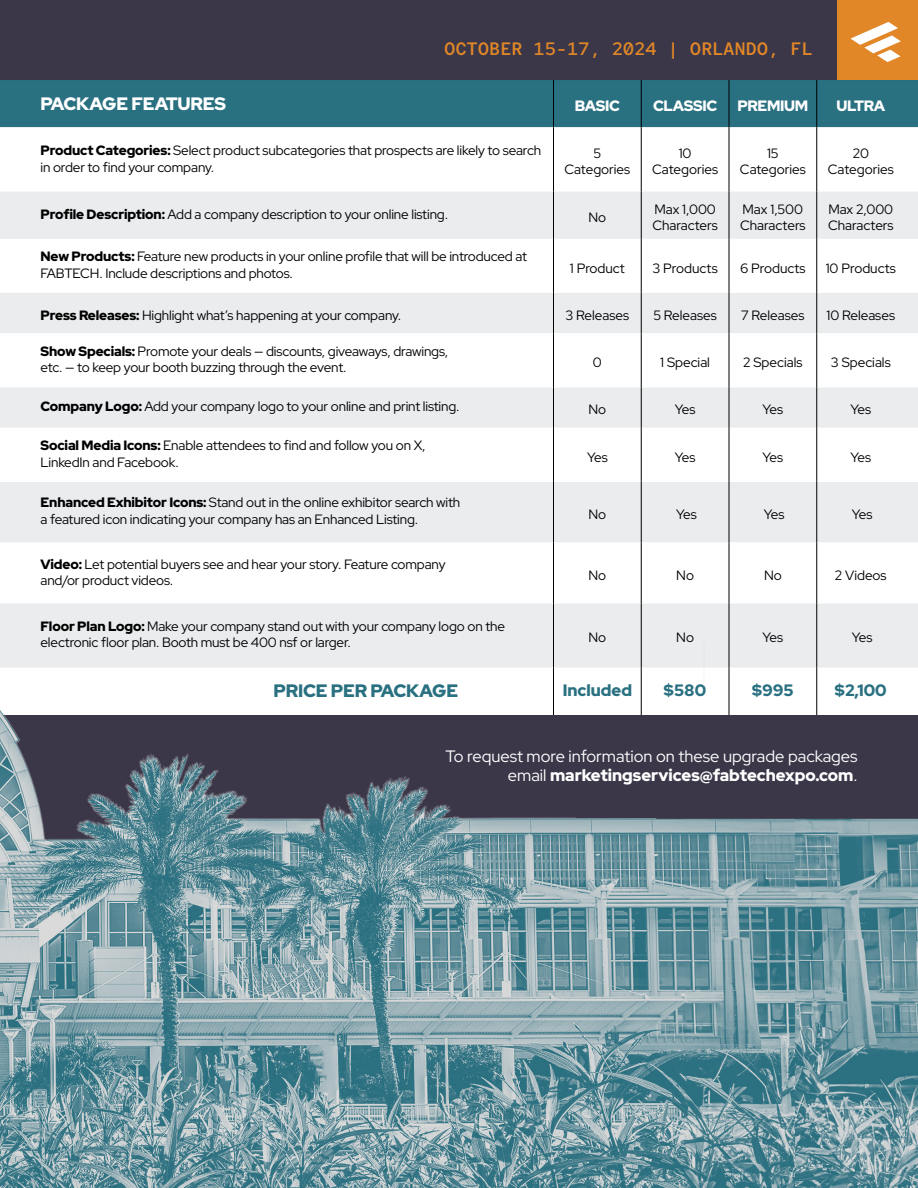
<style>
.page{position:relative;width:918px;height:1188px;background:#fff}
.page>*{position:absolute;margin:0;border:0;box-sizing:border-box;transform-origin:0 0}
.t1{font:500 18px "Red Hat Mono";letter-spacing:.02em;color:#e18727}
.t2{font:900 18px "Red Hat Display";letter-spacing:-.01em;color:#fff}
.t3{font:900 18px "Red Hat Display";letter-spacing:-.01em;color:#297081}
.t4{font:300 16.5px/19.5px "Red Hat Display";color:#fff;text-align:right}
.t5{font:900 16.5px "Red Hat Display";color:#297081}
.t6{font:900 15px "Red Hat Display";letter-spacing:-.025em;color:#fff}
.t7{font:13.5px/16.5px "Red Hat Display";letter-spacing:-.01em;color:#000}
.s1{font-weight:900}
.s2{font-weight:400}
</style>
<div class="page">
<div style="left:0;top:0;width:918px;height:80px;background:#3b3749"></div>
<div style="left:837px;top:0;width:81px;height:80px;background:#e18727"></div>
<svg style="left:850px;top:22px;width:51px;height:40px"></svg>
<div style="left:0;top:80px;width:918px;height:47px;background:#297081"></div>
<svg style="left:0;top:127px;width:918px;height:65px"></svg>
<svg style="left:0;top:192px;width:918px;height:451px;fill:#eaecee"></svg>
<svg style="left:0;top:333px;width:918px;height:270px"></svg>
<hr style="left:553px;top:80px;width:1px;height:47px;background:#000">
<hr style="left:641px;top:80px;width:1px;height:47px;background:#000">
<hr style="left:729px;top:80px;width:1px;height:47px;background:#000">
<hr style="left:816px;top:80px;width:1px;height:47px;background:#000">
<hr style="left:553px;top:127px;width:1px;height:65px;background:#000">
<hr style="left:641px;top:127px;width:1px;height:65px;background:#000">
<hr style="left:729px;top:127px;width:1px;height:65px;background:#000">
<hr style="left:816px;top:127px;width:1px;height:65px;background:#000">
<hr style="left:553px;top:192px;width:1px;height:47px;background:#000">
<hr style="left:641px;top:192px;width:1px;height:47px;background:#000">
<hr style="left:729px;top:192px;width:1px;height:47px;background:#000">
<hr style="left:816px;top:192px;width:1px;height:47px;background:#000">
<hr style="left:553px;top:239px;width:1px;height:54px;background:#000">
<hr style="left:641px;top:239px;width:1px;height:54px;background:#000">
<hr style="left:729px;top:239px;width:1px;height:54px;background:#000">
<hr style="left:816px;top:239px;width:1px;height:54px;background:#000">
<hr style="left:553px;top:293px;width:1px;height:40px;background:#000">
<hr style="left:641px;top:293px;width:1px;height:40px;background:#000">
<hr style="left:729px;top:293px;width:1px;height:40px;background:#000">
<hr style="left:816px;top:293px;width:1px;height:40px;background:#000">
<hr style="left:553px;top:333px;width:1px;height:54px;background:#000">
<hr style="left:641px;top:333px;width:1px;height:54px;background:#000">
<hr style="left:729px;top:333px;width:1px;height:54px;background:#000">
<hr style="left:816px;top:333px;width:1px;height:54px;background:#000">
<hr style="left:553px;top:387px;width:1px;height:41px;background:#000">
<hr style="left:641px;top:387px;width:1px;height:41px;background:#000">
<hr style="left:729px;top:387px;width:1px;height:41px;background:#000">
<hr style="left:816px;top:387px;width:1px;height:41px;background:#000">
<hr style="left:553px;top:428px;width:1px;height:54px;background:#000">
<hr style="left:641px;top:428px;width:1px;height:54px;background:#000">
<hr style="left:729px;top:428px;width:1px;height:54px;background:#000">
<hr style="left:816px;top:428px;width:1px;height:54px;background:#000">
<hr style="left:553px;top:482px;width:1px;height:61px;background:#000">
<hr style="left:641px;top:482px;width:1px;height:61px;background:#000">
<hr style="left:729px;top:482px;width:1px;height:61px;background:#000">
<hr style="left:816px;top:482px;width:1px;height:61px;background:#000">
<hr style="left:553px;top:543px;width:1px;height:60px;background:#000">
<hr style="left:641px;top:543px;width:1px;height:60px;background:#000">
<hr style="left:729px;top:543px;width:1px;height:60px;background:#000">
<hr style="left:816px;top:543px;width:1px;height:60px;background:#000">
<hr style="left:553px;top:603px;width:1px;height:65px;background:#000">
<hr style="left:641px;top:603px;width:1px;height:65px;background:#000">
<hr style="left:729px;top:603px;width:1px;height:65px;background:#000">
<hr style="left:816px;top:603px;width:1px;height:65px;background:#000">
<img style="left:0;top:643px;width:918px;height:545px">
<h1 class="t1" style="left:445px;top:37px;width:369px">OCTOBER 15-17, 2024 | ORLANDO, FL</h1>
<h1 class="t2" style="left:40px;top:92px;width:187px">PACKAGE FEATURES</h1>
<p class="t6" style="left:575px;top:96px;width:47px">BASIC</p>
<p class="t6" style="left:653px;top:96px;width:66px">CLASSIC</p>
<p class="t6" style="left:738px;top:96px;width:72px">PREMIUM</p>
<p class="t6" style="left:836px;top:96px;width:50px">ULTRA</p>
<p class="t7" style="left:40px;top:142px;width:502px"><span class="s1">Product Categories:</span> Select product subcategories that prospects are likely to search in order to find your company.</p>
<p class="t7" style="left:564px;top:145px;width:67px;text-align:center">5<br>Categories</p>
<p class="t7" style="left:652px;top:145px;width:67px;text-align:center">10<br>Categories</p>
<p class="t7" style="left:740px;top:145px;width:67px;text-align:center">15<br>Categories</p>
<p class="t7" style="left:828px;top:145px;width:67px;text-align:center">20<br>Categories</p>
<p class="t7" style="left:41px;top:206px;width:409px"><span class="s1">Profile Description:</span> Add a company description to your online listing.</p>
<p class="t7" style="left:589px;top:209px;width:19px">No</p>
<p class="t7" style="left:652px;top:201px;width:67px">Max 1,000<br>Characters</p>
<p class="t7" style="left:740px;top:201px;width:67px">Max 1,500<br>Characters</p>
<p class="t7" style="left:828px;top:201px;width:67px">Max 2,000<br>Characters</p>
<p class="t7" style="left:41px;top:248px;width:488px"><span class="s1">New Products:</span> Feature new products in your online profile that will be introduced at<br>FABTECH. Include descriptions and photos.</p>
<p class="t7" style="left:570px;top:259px;width:57px">1 Product</p>
<p class="t7" style="left:653px;top:259px;width:67px">3 Products</p>
<p class="t7" style="left:740px;top:259px;width:67px">6 Products</p>
<p class="t7" style="left:826px;top:259px;width:72px">10 Products</p>
<p class="t7" style="left:40px;top:307px;width:362px"><span class="s1">Press Releases:</span> Highlight what’s happening at your company.</p>
<p class="t7" style="left:566px;top:307px;width:65px">3 Releases</p>
<p class="t7" style="left:653px;top:307px;width:65px">5 Releases</p>
<p class="t7" style="left:741px;top:307px;width:65px">7 Releases</p>
<p class="t7" style="left:827px;top:307px;width:70px">10 Releases</p>
<p class="t7" style="left:40px;top:343px;width:409px"><span class="s1">Show Specials:</span> Promote your deals — discounts, giveaways, drawings, etc. — to keep your booth buzzing through the event.</p>
<p class="t7" style="left:593px;top:354px;width:10px">0</p>
<p class="t7" style="left:660px;top:354px;width:51px">1 Special</p>
<p class="t7" style="left:743px;top:354px;width:61px">2 Specials</p>
<p class="t7" style="left:831px;top:354px;width:61px">3 Specials</p>
<p class="t7" style="left:40px;top:398px;width:421px"><span class="s1">Company Logo:</span> Add your company logo to your online and print listing.</p>
<p class="t7" style="left:588px;top:401px;width:19px">No</p>
<p class="t7" style="left:675px;top:401px;width:22px">Yes</p>
<p class="t7" style="left:763px;top:401px;width:22px">Yes</p>
<p class="t7" style="left:850px;top:401px;width:22px">Yes</p>
<p class="t7" style="left:40px;top:437px;width:387px"><span class="s1">Social Media Icons:</span> Enable attendees to find and follow you on X,<br>LinkedIn and Facebook.</p>
<p class="t7" style="left:587px;top:448px;width:22px">Yes</p>
<p class="t7" style="left:675px;top:448px;width:22px">Yes</p>
<p class="t7" style="left:763px;top:448px;width:22px">Yes</p>
<p class="t7" style="left:850px;top:448px;width:22px">Yes</p>
<p class="t7" style="left:40px;top:494px;width:421px"><span class="s1">Enhanced Exhibitor Icons:</span> Stand out in the online exhibitor search with a featured icon indicating your company has an Enhanced Listing.</p>
<p class="t7" style="left:41px;top:555px;width:407px"><span class="s1">Video:</span> Let potential buyers see and hear your story. Feature company and/or product videos.</p>
<p class="t7" style="left:588px;top:506px;width:19px">No</p>
<p class="t7" style="left:676px;top:506px;width:22px">Yes</p>
<p class="t7" style="left:764px;top:506px;width:22px">Yes</p>
<p class="t7" style="left:852px;top:506px;width:22px">Yes</p>
<p class="t7" style="left:589px;top:567px;width:19px">No</p>
<p class="t7" style="left:676px;top:567px;width:19px">No</p>
<p class="t7" style="left:764px;top:567px;width:19px">No</p>
<p class="t7" style="left:835px;top:567px;width:53px">2 Videos</p>
<p class="t7" style="left:41px;top:617px;width:466px"><span class="s1">Floor Plan Logo:</span> Make your company stand out with your company logo on the electronic floor plan. Booth must be 400 nsf or larger.</p>
<p class="t7" style="left:589px;top:629px;width:19px">No</p>
<p class="t7" style="left:676px;top:629px;width:19px">No</p>
<p class="t7" style="left:763px;top:629px;width:22px">Yes</p>
<p class="t7" style="left:852px;top:629px;width:22px">Yes</p>
<h1 class="t3" style="left:274px;top:679px;width:186px">PRICE PER PACKAGE</h1>
<p class="t5" style="left:563px;top:680px;width:71px">Included</p>
<p class="t5" style="left:664px;top:680px;width:44px">$580</p>
<p class="t5" style="left:752px;top:680px;width:43px">$995</p>
<p class="t5" style="left:835px;top:680px;width:53px">$2,100</p>
<p class="t4" style="left:446px;top:746px;width:414px">To request more information on these upgrade packages email <span class="s1">marketingservices@fabtechexpo.com</span><span class="s2">.</span></p>
</div>
